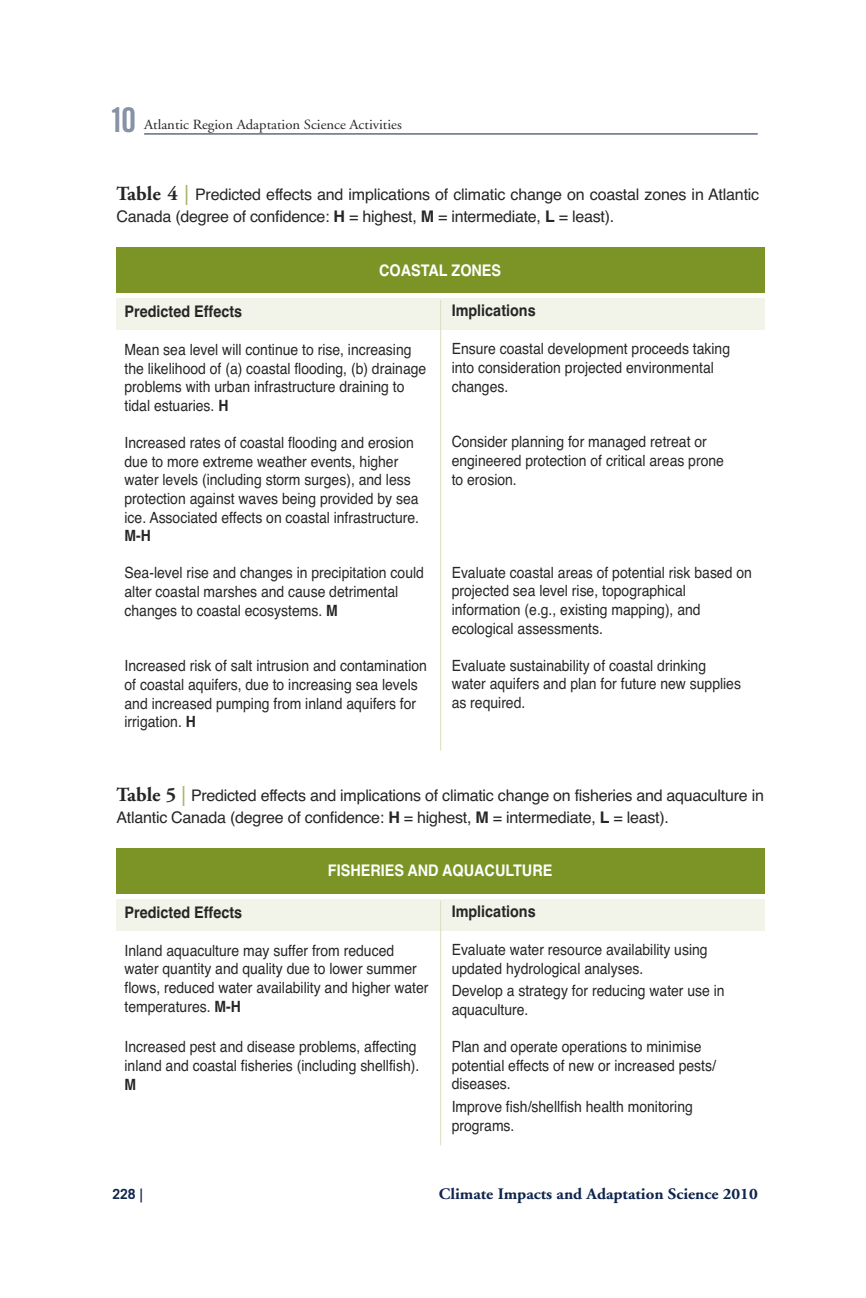
<style>
.page{position:relative;width:866px;height:1298px;background:#fff}
.page>*{position:absolute;margin:0;border:0;box-sizing:border-box;transform-origin:0 0}
.t1{font:34px "Trade Gothic Bold Cond Twenty";color:#8792a7}
.t2{font:16px/22px "Helvetica";letter-spacing:-.015em;color:#272627}
.t3{font:700 16px "Helvetica";color:#272627;scale:.9 1}
.t4{font:700 16px "Adobe Garamond";color:#0f254e;scale:1.05 1}
.t5{font:700 16px "Helvetica";color:#fff;scale:.9 1}
.t6{font:15.6px/18.6px "Helvetica";color:#272627;scale:.9 1}
.t7{font:700 15.6px "Helvetica";color:#272627;scale:.9 1}
.t8{font:14px "Adobe Garamond";color:#272627;scale:1.05 1}
.t9{font:700 14px "Trade Gothic";color:#0f254e}
.s1{font-family:"Adobe Garamond";font-weight:700;font-size:20px}
.s2{font-family:"Adobe Garamond";font-weight:600;font-size:20px;color:#a3b466}
.s3{font-weight:700}
.s4{font-family:"Adobe Garamond"}
</style>
<div class="page">
<hr style="left:144px;top:134px;width:613px;height:1px;background:#0f254e">
<div style="left:116px;top:298px;width:648px;height:32px;background:#f2f4e9"></div>
<div style="left:116px;top:248px;width:648px;height:45px;background:#7b9425"></div>
<hr style="left:440px;top:300px;width:1px;height:450px;background:#d7dfbd">
<div style="left:116px;top:899px;width:648px;height:31px;background:#f2f4e9"></div>
<div style="left:116px;top:848px;width:648px;height:45px;background:#7b9425"></div>
<hr style="left:440px;top:900px;width:1px;height:245px;background:#d7dfbd">
<h1 class="t1" style="left:109px;top:108px;width:28px">10</h1>
<p class="t8" style="left:144px;top:119px;width:247px">Atlantic Region Adaptation Science Activities</p>
<p class="t2" style="left:116px;top:185px;width:644px"><span class="s1">Table 4</span> <span class="s2">|</span> Predicted effects and implications of climatic change on coastal zones in Atlantic<br>Canada (degree of confidence: <span class="s3">H</span> = highest, <span class="s3">M</span> = intermediate, <span class="s3">L</span> = least).</p>
<p class="t5" style="left:379px;top:264px;width:137px">COASTAL ZONES</p>
<p class="t3" style="left:124px;top:306px;width:132px">Predicted Effects</p>
<p class="t6" style="left:124px;top:342px;width:337px">Mean sea level will continue to rise, increasing the likelihood of (a) coastal flooding, (b) drainage problems with urban infrastructure draining to tidal estuaries. <span class="s3">H</span></p>
<p class="t6" style="left:124px;top:435px;width:329px">Increased rates of coastal flooding and erosion due to more extreme weather events, higher water levels (including storm surges), and less protection against waves being provided by sea ice. Associated effects on coastal infrastructure.</p>
<p class="t7" style="left:124px;top:530px;width:31px">M-H</p>
<p class="t6" style="left:124px;top:565px;width:334px">Sea-level rise and changes in precipitation could alter coastal marshes and cause detrimental changes to coastal ecosystems. <span class="s3">M</span></p>
<p class="t6" style="left:124px;top:658px;width:337px">Increased risk of salt intrusion and contamination of coastal aquifers, due to increasing sea levels and increased pumping from inland aquifers for irrigation. <span class="s3">H</span></p>
<p class="t3" style="left:451px;top:305px;width:95px">Implications</p>
<p class="t6" style="left:451px;top:341px;width:311px">Ensure coastal development proceeds taking into consideration projected environmental changes.</p>
<p class="t6" style="left:451px;top:434px;width:304px">Consider planning for managed retreat or engineered protection of critical areas prone to erosion.</p>
<p class="t6" style="left:451px;top:564px;width:335px">Evaluate coastal areas of potential risk based on projected sea level rise, topographical information (e.g., existing mapping), and ecological assessments.</p>
<p class="t6" style="left:451px;top:657px;width:323px">Evaluate sustainability of coastal drinking water aquifers and plan for future new supplies as required.</p>
<p class="t2" style="left:116px;top:785px;width:649px"><span class="s1">Table 5</span> <span class="s2">|</span> Predicted effects and implications of climatic change on fisheries and aquaculture in<br>Atlantic Canada (degree of confidence: <span class="s3">H</span> = highest, <span class="s3">M</span> = intermediate, <span class="s3">L</span> = least).</p>
<p class="t5" style="left:328px;top:865px;width:251px">FISHERIES AND AQUACULTURE</p>
<p class="t3" style="left:124px;top:906px;width:132px">Predicted Effects</p>
<p class="t6" style="left:124px;top:942px;width:339px">Inland aquaculture may suffer from reduced water quantity and quality due to lower summer flows, reduced water availability and higher water temperatures. <span class="s3">M-H</span></p>
<p class="t6" style="left:124px;top:1039px;width:329px">Increased pest and disease problems, affecting inland and coastal fisheries (including shellfish).</p>
<p class="t7" style="left:124px;top:1078px;width:14px">M</p>
<p class="t3" style="left:451px;top:905px;width:95px">Implications</p>
<p class="t6" style="left:451px;top:941px;width:286px">Evaluate water resource availability using updated hydrological analyses.</p>
<p class="t6" style="left:451px;top:983px;width:305px">Develop a strategy for reducing water use in aquaculture.</p>
<p class="t6" style="left:451px;top:1038px;width:295px">Plan and operate operations to minimise potential effects of new or increased pests/ diseases.</p>
<p class="t6" style="left:451px;top:1098px;width:269px">Improve fish/shellfish health monitoring programs.</p>
<p class="t9" style="left:112px;top:1188px;width:32px">228 <span class="s4">|</span></p>
<p class="t4" style="left:439px;top:1187px;width:305px">Climate Impacts and Adaptation Science 2010</p>
</div>
